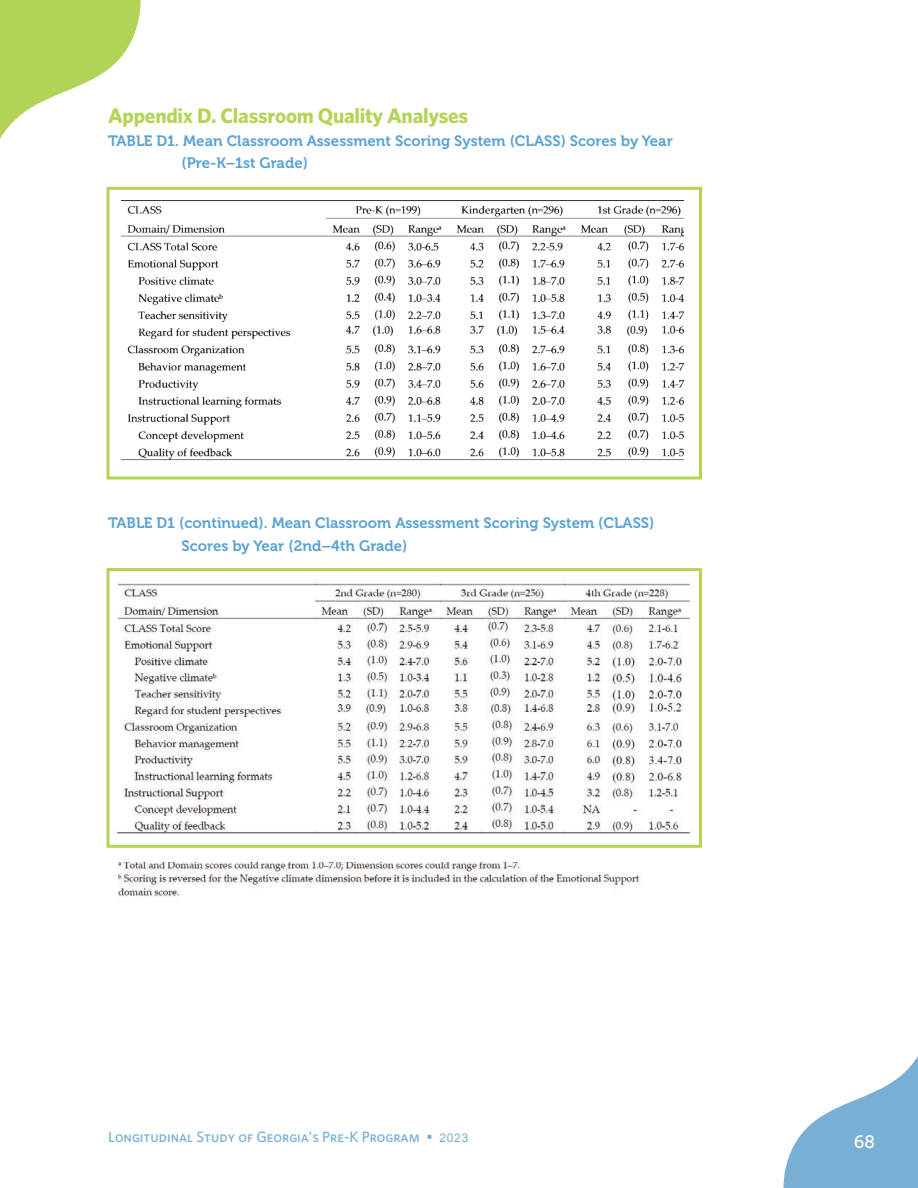
<style>
.page{position:relative;width:918px;height:1188px;background:#fff}
.page>*{position:absolute;margin:0;border:0;box-sizing:border-box;transform-origin:0 0}
.t1{font:700 21px "Whitney";letter-spacing:-.01em;color:#b4d456}
.t2{font:18px "Museo 500";color:#fff}
.t3{font:15px/22.5px "Museo 700";color:#59a2d3}
.t4{font:15px "Whitney Medium SC";color:#73aed4}
.s1{font-family:"Arial";font-size:12px}
</style>
<div class="page">
<svg style="left:0;top:0;width:141px;height:139px"></svg>
<svg style="left:783px;top:1056px;width:135px;height:132px"></svg>
<img style="left:121px;top:201px;width:563px;height:260px">
<div style="left:106px;top:187px;width:596px;height:293px;border:3px solid #b4d456"></div>
<img style="left:116px;top:583px;width:574px;height:251px">
<div style="left:106px;top:568px;width:596px;height:280px;border:3px solid #b4d456"></div>
<img style="left:117px;top:862px;width:524px;height:35px">
<h1 class="t1" style="left:108px;top:103px;width:362px">Appendix D. Classroom Quality Analyses</h1>
<p class="t3" style="left:182px;top:129px;width:493px;text-indent:-74px">TABLE D1. Mean Classroom Assessment Scoring System (CLASS) Scores by Year (Pre-K–1st Grade)</p>
<p class="t3" style="left:182px;top:512px;width:474px;text-indent:-74px">TABLE D1 (continued). Mean Classroom Assessment Scoring System (CLASS)<br>Scores by Year (2nd–4th Grade)</p>
<p class="t4" style="left:108px;top:1127px;width:362px">Longitudinal Study of Georgia’s Pre-K Program • <span class="s1">2023</span></p>
<p class="t2" style="left:854px;top:1131px;width:22px">68</p>
</div>
